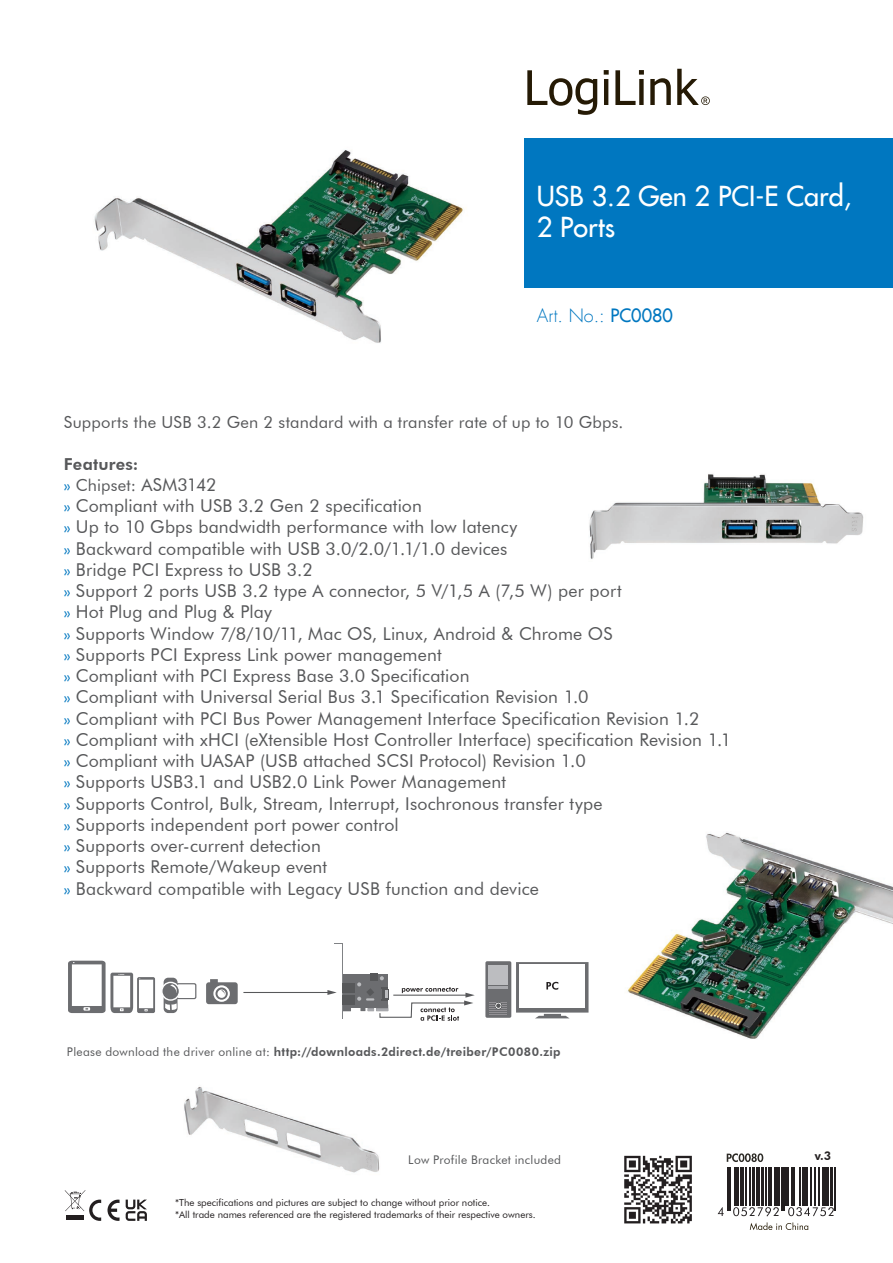
<style>
.page{position:relative;width:893px;height:1263px;background:#fff}
.page>*{position:absolute;margin:0;border:0;box-sizing:border-box;transform-origin:0 0}
.t1{font:27px/31.8px "Futura LT";color:#fff}
.t2{font:300 18px "Futura LT";color:#0077c0}
.t3{font:17.7px/21.3px "Futura BT";letter-spacing:.01em;color:#57585a}
.t4{font:16.5px "Futura BT";letter-spacing:.01em;color:#57585a}
.t5{font:800 16.5px/21.3px "Futura BT";letter-spacing:.015em;color:#57585a}
.t6{font:800 12px "Futura BT";letter-spacing:.03em;color:#57585a}
.t7{font:12px "Futura BT";letter-spacing:.025em;color:#57585a}
.t8{font:800 12px "Futura BT";color:#231f20}
.t9{font:9.75px/11.7px "Futura BT";color:#231f20}
.s1{font-weight:400}
.s2{font-weight:400;color:#0077c0}
.s3{font-weight:400;font-size:17.7px}
.s4{font-size:16.5px;color:#0077c0}
</style>
<div class="page">
<svg style="left:527px;top:69px;width:183px;height:46px"></svg>
<svg style="left:65px;top:1190px;width:36px;height:31px"></svg>
<svg style="left:108px;top:1199px;width:12px;height:22px"></svg>
<svg style="left:126px;top:1199px;width:21px;height:22px"></svg>
<div style="left:524px;top:138px;width:369px;height:150px;background:#0077c0"></div>
<hr style="left:243px;top:992px;width:86px;height:1px;background:#57585a">
<svg style="left:327px;top:990px;width:10px;height:5px"></svg>
<svg style="left:485px;top:961px;width:103px;height:57px"></svg>
<div style="left:343px;top:974px;width:45px;height:33px;background:#6c6d70"></div>
<div style="left:343px;top:1005px;width:8px;height:6px;background:#6c6d70"></div>
<hr style="left:342px;top:943px;width:1px;height:75px;background:#808285">
<div style="left:343px;top:996px;width:12px;height:9px;background:#57585a"></div>
<div style="left:343px;top:983px;width:12px;height:10px;background:#57585a"></div>
<div style="left:370px;top:973px;width:8px;height:7px;background:#57585a"></div>
<svg style="left:357px;top:976px;width:118px;height:45px"></svg>
<svg style="left:176px;top:983px;width:20px;height:16px"></svg>
<div style="left:178px;top:984px;width:17px;height:14px;background:#fff"></div>
<div style="left:164px;top:978px;width:14px;height:35px;background:#6c6d70;border-radius:5px"></div>
<div style="left:162px;top:982px;width:17px;height:18px;background:#6c6d70;border-radius:50%"></div>
<div style="left:161px;top:982px;width:19px;height:19px;border:1px solid #fff;border-radius:50%"></div>
<svg style="left:170px;top:984px;width:9px;height:9px"></svg>
<svg style="left:165px;top:1003px;width:12px;height:7px"></svg>
<svg style="left:206px;top:979px;width:32px;height:25px"></svg>
<svg style="left:68px;top:961px;width:87px;height:52px"></svg>
<img style="left:94px;top:150px;width:369px;height:193px">
<svg style="left:750px;top:1222px;width:58px;height:8px"></svg>
<svg style="left:727px;top:1153px;width:36px;height:9px"></svg>
<svg style="left:733px;top:1207px;width:46px;height:9px"></svg>
<svg style="left:788px;top:1207px;width:46px;height:9px"></svg>
<svg style="left:718px;top:1207px;width:6px;height:9px"></svg>
<hr style="left:727px;top:1167px;width:1px;height:43px;background:#231f20">
<hr style="left:729px;top:1167px;width:1px;height:43px;background:#231f20">
<hr style="left:734px;top:1167px;width:2px;height:39px;background:#231f20">
<hr style="left:738px;top:1167px;width:1px;height:39px;background:#231f20">
<hr style="left:740px;top:1167px;width:3px;height:39px;background:#231f20">
<hr style="left:746px;top:1167px;width:1px;height:39px;background:#231f20">
<hr style="left:749px;top:1167px;width:1px;height:39px;background:#231f20">
<hr style="left:753px;top:1167px;width:2px;height:39px;background:#231f20">
<hr style="left:756px;top:1167px;width:4px;height:39px;background:#231f20">
<hr style="left:761px;top:1167px;width:2px;height:39px;background:#231f20">
<hr style="left:766px;top:1167px;width:1px;height:39px;background:#231f20">
<hr style="left:768px;top:1167px;width:3px;height:39px;background:#231f20">
<hr style="left:774px;top:1167px;width:2px;height:39px;background:#231f20">
<hr style="left:777px;top:1167px;width:3px;height:39px;background:#231f20">
<hr style="left:781px;top:1167px;width:1px;height:43px;background:#231f20">
<hr style="left:783px;top:1167px;width:1px;height:43px;background:#231f20">
<hr style="left:786px;top:1167px;width:3px;height:39px;background:#231f20">
<hr style="left:791px;top:1167px;width:1px;height:39px;background:#231f20">
<hr style="left:794px;top:1167px;width:1px;height:39px;background:#231f20">
<hr style="left:800px;top:1167px;width:1px;height:39px;background:#231f20">
<hr style="left:802px;top:1167px;width:1px;height:39px;background:#231f20">
<hr style="left:804px;top:1167px;width:4px;height:39px;background:#231f20">
<hr style="left:810px;top:1167px;width:1px;height:39px;background:#231f20">
<hr style="left:815px;top:1167px;width:1px;height:39px;background:#231f20">
<hr style="left:818px;top:1167px;width:1px;height:39px;background:#231f20">
<hr style="left:822px;top:1167px;width:3px;height:39px;background:#231f20">
<hr style="left:827px;top:1167px;width:2px;height:39px;background:#231f20">
<hr style="left:830px;top:1167px;width:2px;height:39px;background:#231f20">
<hr style="left:835px;top:1167px;width:1px;height:43px;background:#231f20">
<svg style="left:624px;top:1156px;width:68px;height:67px"></svg>
<img style="left:628px;top:832px;width:265px;height:207px">
<img style="left:589px;top:474px;width:275px;height:85px">
<img style="left:184px;top:1087px;width:196px;height:86px">
<h1 class="t1" style="left:537px;top:180px;width:316px">USB 3.2 Gen 2 PCI-E Card,<br>2 Ports</h1>
<p class="t2" style="left:537px;top:305px;width:138px">Art. No.: <span class="s1">PC0080</span></p>
<p class="t4" style="left:64px;top:412px;width:561px">Supports the USB 3.2 Gen 2 standard with a transfer rate of up to 10 Gbps.</p>
<p class="t5" style="left:64px;top:453px;width:154px">Features:<br><span class="s2">»</span> <span class="s1">Chipset:</span> <span class="s3">ASM3142</span></p>
<p class="t3" style="left:64px;top:495px;width:669px"><span class="s4">»</span> Compliant with USB 3.2 Gen 2 specification<br><span class="s4">»</span> Up to 10 Gbps bandwidth performance with low latency<br><span class="s4">»</span> Backward compatible with USB 3.0/2.0/1.1/1.0 devices<br><span class="s4">»</span> Bridge PCI Express to USB 3.2<br><span class="s4">»</span> Support 2 ports USB 3.2 type A connector, 5 V/1,5 A (7,5 W) per port<br><span class="s4">»</span> Hot Plug and Plug &amp; Play<br><span class="s4">»</span> Supports Window 7/8/10/11, Mac OS, Linux, Android &amp; Chrome OS<br><span class="s4">»</span> Supports PCI Express Link power management<br><span class="s4">»</span> Compliant with PCI Express Base 3.0 Specification<br><span class="s4">»</span> Compliant with Universal Serial Bus 3.1 Specification Revision 1.0<br><span class="s4">»</span> Compliant with PCI Bus Power Management Interface Specification Revision 1.2<br><span class="s4">»</span> Compliant with xHCI (eXtensible Host Controller Interface) specification Revision 1.1 <span class="s4">»</span> Compliant with UASAP (USB attached SCSI Protocol) Revision 1.0<br><span class="s4">»</span> Supports USB3.1 and USB2.0 Link Power Management<br><span class="s4">»</span> Supports Control, Bulk, Stream, Interrupt, Isochronous transfer type<br><span class="s4">»</span> Supports independent port power control<br><span class="s4">»</span> Supports over-current detection<br><span class="s4">»</span> Supports Remote/Wakeup event<br><span class="s4">»</span> Backward compatible with Legacy USB function and device</p>
<p class="t6" style="left:67px;top:1045px;width:495px"><span class="s1">Please download the driver online at:</span> http://downloads.2direct.de/treiber/PC0080.zip</p>
<p class="t7" style="left:408px;top:1152px;width:154px">Low Profile Bracket included</p>
<p class="t8" style="left:815px;top:1149px;width:18px">v.3</p>
<p class="t9" style="left:175px;top:1197px;width:362px">*The specifications and pictures are subject to change without prior notice.<br>*All trade names referenced are the registered trademarks of their respective owners.</p>
</div>
